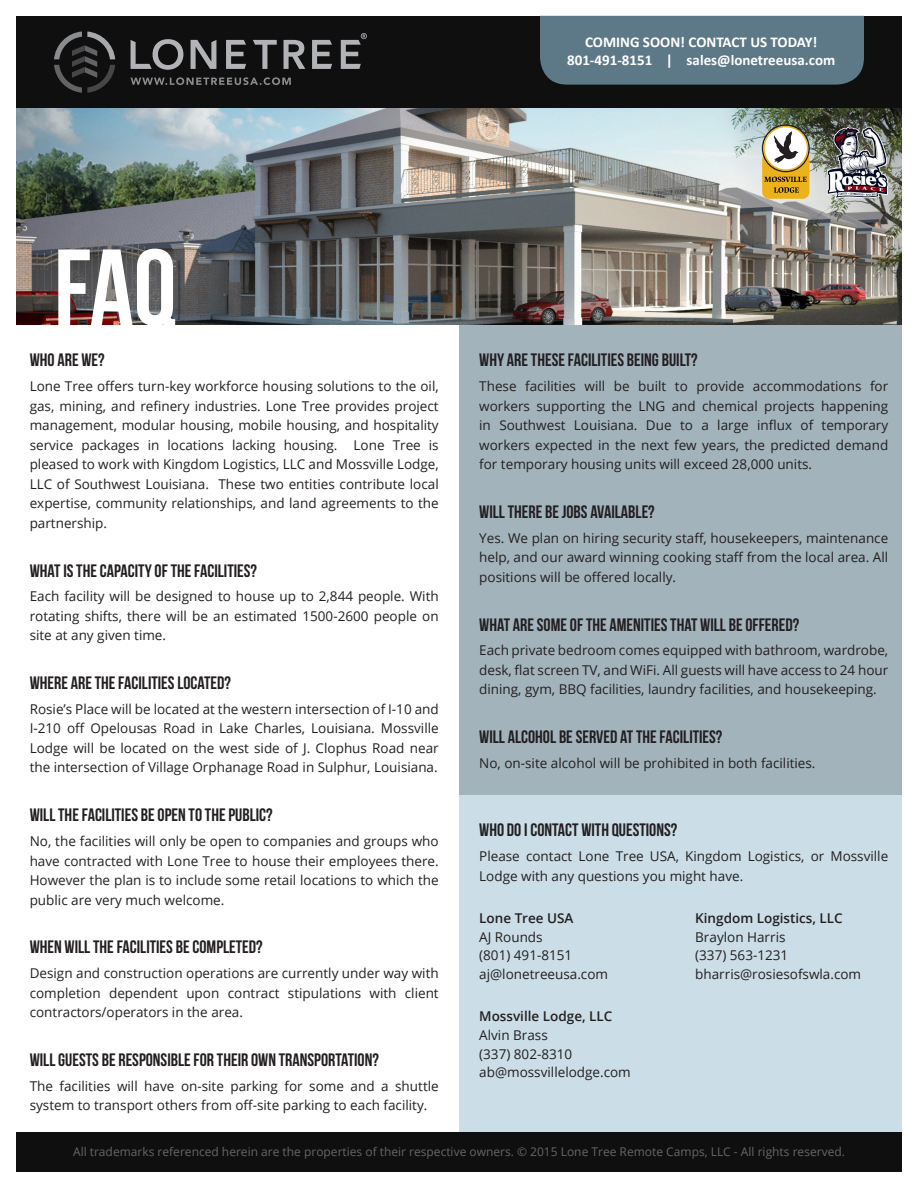
<style>
.page{position:relative;width:918px;height:1188px;background:#fff}
.page>*{position:absolute;margin:0;border:0;box-sizing:border-box;transform-origin:0 0}
.t1{font:108px "Bebas Neue";color:#fff}
.Header_Text_Dark{font:18px "Bebas Neue";color:#231f20}
.t2{font:700 15px "Calibri";color:#fff}
.Body_Text_Dark{font:13.5px/19.5px "Open Sans";color:#231f20;text-align:justify}
.Body_Text_Dark-2{font:600 13.5px "Open Sans";color:#231f20}
.Body_Text_Light{font:12px "Open Sans";color:#656666}
</style>
<div class="page">
<div style="left:16px;top:16px;width:886px;height:92px;background:#0e0f0e"></div>
<svg style="left:131px;top:33px;width:236px;height:37px"></svg>
<svg style="left:54px;top:31px;width:61px;height:62px"></svg>
<svg style="left:131px;top:77px;width:160px;height:8px"></svg>
<img style="left:16px;top:108px;width:886px;height:217px">
<div style="left:540px;top:16px;width:324px;height:69px;background:#5d7886"></div>
<img style="left:827px;top:127px;width:61px;height:72px">
<svg style="left:762px;top:153px;width:47px;height:46px"></svg>
<svg style="left:764px;top:177px;width:43px;height:16px"></svg>
<div style="left:762px;top:124px;width:48px;height:48px;border:1px solid #231f20;border-radius:50%"></div>
<svg style="left:764px;top:127px;width:44px;height:43px"></svg>
<div style="left:763px;top:126px;width:45px;height:45px;border:1px solid #ebb21c;border-radius:50%"></div>
<svg style="left:773px;top:131px;width:26px;height:33px"></svg>
<div style="left:459px;top:325px;width:443px;height:470px;background:#a3b3bc"></div>
<div style="left:459px;top:795px;width:443px;height:337px;background:#cbdde7"></div>
<div style="left:16px;top:1132px;width:886px;height:40px;background:#0e0f0e"></div>
<p class="t2" style="left:585px;top:31px;width:234px">COMING SOON! CONTACT US TODAY!</p>
<p class="t2" style="left:567px;top:49px;width:270px">801-491-8151 | sales@lonetreeusa.com</p>
<p class="t1" style="left:54px;top:229px;width:124px">FAQ</p>
<p class="Header_Text_Dark" style="left:30px;top:350px;width:76px">WHO ARE WE?</p>
<p class="Body_Text_Dark" style="left:30px;top:376px;width:411px">Lone Tree offers turn-key workforce housing solutions to the oil, gas, mining, and refinery industries. Lone Tree provides project management, modular housing, mobile housing, and hospitality service packages in locations lacking housing. Lone Tree is pleased to work with Kingdom Logistics, LLC and Mossville Lodge, LLC of Southwest Louisiana. These two entities contribute local expertise, community relationships, and land agreements to the partnership.</p>
<p class="Header_Text_Dark" style="left:30px;top:560px;width:229px">WHAT IS THE CAPACITY OF THE FACILITIES?</p>
<p class="Body_Text_Dark" style="left:30px;top:586px;width:411px">Each facility will be designed to house up to 2,844 people. With rotating shifts, there will be an estimated 1500-2600 people on site at any given time.</p>
<p class="Header_Text_Dark" style="left:30px;top:673px;width:203px">WHERE ARE THE FACILITIES LOCATED?</p>
<p class="Body_Text_Dark" style="left:30px;top:699px;width:411px">Rosie’s Place will be located at the western intersection of I-10 and I-210 off Opelousas Road in Lake Charles, Louisiana. Mossville Lodge will be located on the west side of J. Clophus Road near the intersection of Village Orphanage Road in Sulphur, Louisiana.</p>
<p class="Header_Text_Dark" style="left:30px;top:805px;width:244px">WILL THE FACILITIES BE OPEN TO THE PUBLIC?</p>
<p class="Body_Text_Dark" style="left:30px;top:831px;width:411px">No, the facilities will only be open to companies and groups who have contracted with Lone Tree to house their employees there.<br>However the plan is to include some retail locations to which the public are very much welcome.</p>
<p class="Header_Text_Dark" style="left:30px;top:937px;width:235px">WHEN WILL THE FACILITIES BE COMPLETED?</p>
<p class="Body_Text_Dark" style="left:30px;top:963px;width:411px">Design and construction operations are currently under way with completion dependent upon contract stipulations with client contractors/operators in the area.</p>
<p class="Header_Text_Dark" style="left:30px;top:1050px;width:351px">WILL GUESTS BE RESPONSIBLE FOR THEIR OWN TRANSPORTATION?</p>
<p class="Body_Text_Dark" style="left:30px;top:1076px;width:411px">The facilities will have on-site parking for some and a shuttle system to transport others from off-site parking to each facility.</p>
<p class="Header_Text_Dark" style="left:479px;top:350px;width:220px">WHY ARE THESE FACILITIES BEING BUILT?</p>
<p class="Body_Text_Dark" style="left:479px;top:376px;width:411px">These facilities will be built to provide accommodations for workers supporting the LNG and chemical projects happening in Southwest Louisiana. Due to a large influx of temporary workers expected in the next few years, the predicted demand for temporary housing units will exceed 28,000 units.</p>
<p class="Header_Text_Dark" style="left:479px;top:502px;width:177px">WILL THERE BE JOBS AVAILABLE?</p>
<p class="Body_Text_Dark" style="left:479px;top:528px;width:411px">Yes. We plan on hiring security staff, housekeepers, maintenance help, and our award winning cooking staff from the local area. All positions will be offered locally.</p>
<p class="Header_Text_Dark" style="left:479px;top:615px;width:322px">WHAT ARE SOME OF THE AMENITIES THAT WILL BE OFFERED?</p>
<p class="Body_Text_Dark" style="left:479px;top:641px;width:411px">Each private bedroom comes equipped with bathroom, wardrobe, desk, flat screen TV, and WiFi. All guests will have access to 24 hour dining, gym, BBQ facilities, laundry facilities, and housekeeping.</p>
<p class="Header_Text_Dark" style="left:479px;top:727px;width:245px">WILL ALCOHOL BE SERVED AT THE FACILITIES?</p>
<p class="Body_Text_Dark" style="left:479px;top:753px;width:338px">No, on-site alcohol will be prohibited in both facilities.</p>
<p class="Header_Text_Dark" style="left:479px;top:820px;width:200px">WHO DO I CONTACT WITH QUESTIONS?</p>
<p class="Body_Text_Dark" style="left:479px;top:846px;width:411px">Please contact Lone Tree USA, Kingdom Logistics, or Mossville<br>Lodge with any questions you might have.</p>
<p class="Body_Text_Dark-2" style="left:479px;top:909px;width:96px">Lone Tree USA</p>
<p class="Body_Text_Dark-2" style="left:695px;top:909px;width:149px">Kingdom Logistics, LLC</p>
<p class="Body_Text_Dark" style="left:479px;top:927px;width:65px">AJ Rounds</p>
<p class="Body_Text_Dark" style="left:695px;top:927px;width:92px">Braylon Harris</p>
<p class="Body_Text_Dark" style="left:479px;top:945px;width:95px">(801) 491-8151</p>
<p class="Body_Text_Dark" style="left:695px;top:945px;width:95px">(337) 563-1231</p>
<p class="Body_Text_Dark" style="left:479px;top:964px;width:130px">aj@lonetreeusa.com</p>
<p class="Body_Text_Dark" style="left:695px;top:964px;width:167px">bharris@rosiesofswla.com</p>
<p class="Body_Text_Dark-2" style="left:479px;top:1007px;width:135px">Mossville Lodge, LLC</p>
<p class="Body_Text_Dark" style="left:479px;top:1025px;width:70px">Alvin Brass</p>
<p class="Body_Text_Dark" style="left:479px;top:1044px;width:95px">(337) 802-8310</p>
<p class="Body_Text_Dark" style="left:479px;top:1062px;width:153px">ab@mossvillelodge.com</p>
<p class="Body_Text_Light" style="left:73px;top:1144px;width:773px">All trademarks referenced herein are the properties of their respective owners. © 2015 Lone Tree Remote Camps, LLC - All rights reserved.</p>
</div>
